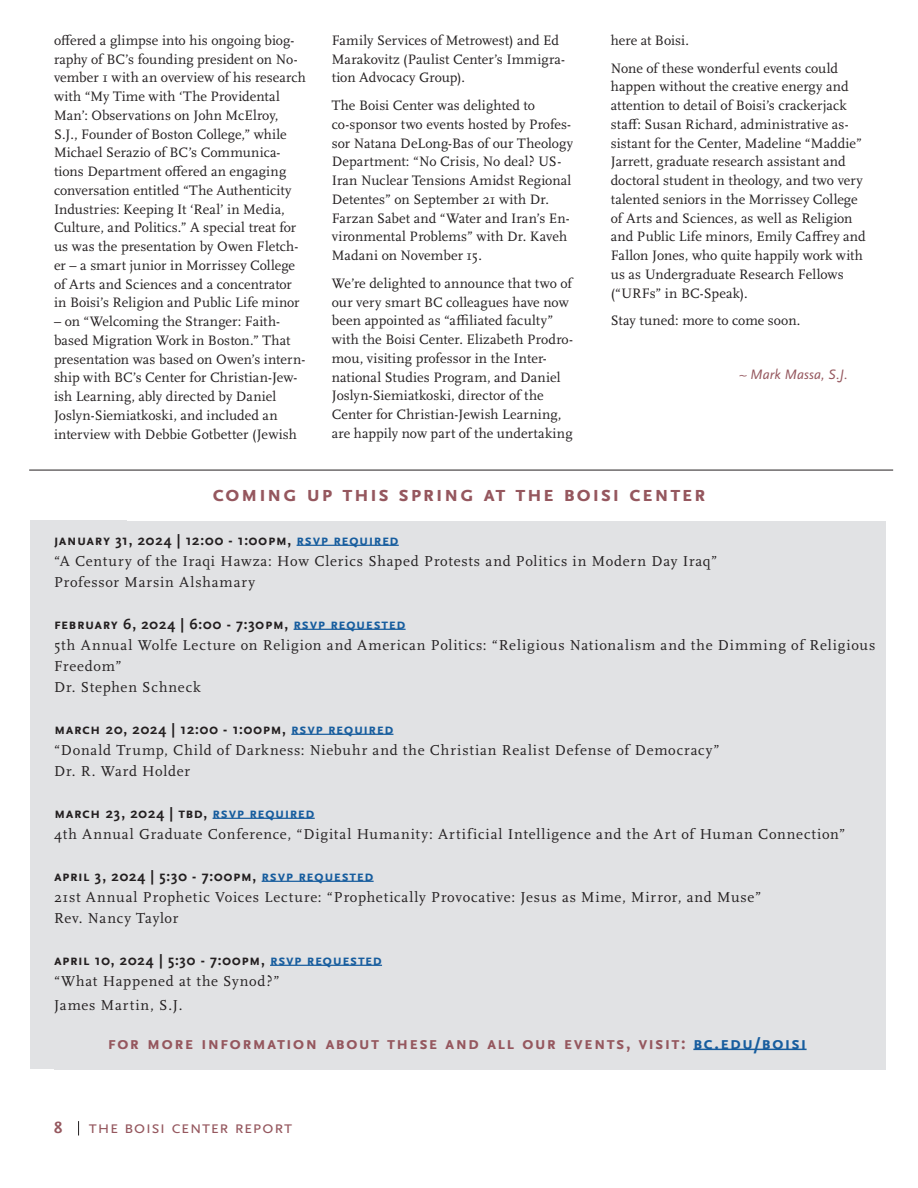
<style>
.page{position:relative;width:918px;height:1188px;background:#fff}
.page>*{position:absolute;margin:0;border:0;box-sizing:border-box;transform-origin:0 0}
.t1{font:700 22.5px "Scala Sans OT";letter-spacing:.055em;color:#95575e}
.t2{font:700 18px "Scala Sans OT";letter-spacing:.06em;color:#95575e}
.t3{font:18px "Scala Sans OT";letter-spacing:.015em;color:#95575e}
.t4{font:700 16.5px "Scala Sans OT";color:#95575e}
.t5{font:15px "Scala OT";letter-spacing:.06em;color:#231f20}
.t6{font:700 15px "Scala Sans OT";letter-spacing:.035em;color:#231f20}
.t7{font:15px "Scala OT";letter-spacing:.035em;color:#231f20}
.t8{font:15px "Scala OT";letter-spacing:.04em;color:#231f20}
.t9{font:14.25px/18.8px "Scala OT";letter-spacing:.005em;color:#231f20}
.t10{font:italic 14.25px "Scala Sans Pro";letter-spacing:.005em;color:#95575e}
.s1{color:#175d9e}
</style>
<div class="page">
<svg style="left:78px;top:1121px;width:1px;height:15px"></svg>
<div style="left:31px;top:521px;width:96px;height:548px;background:#e1e2e4"></div>
<div style="left:54px;top:521px;width:832px;height:549px;background:#e1e2e4"></div>
<hr style="left:297px;top:545px;width:102px;height:1px;background:#175d9e">
<hr style="left:294px;top:629px;width:112px;height:1px;background:#175d9e">
<hr style="left:291px;top:734px;width:102px;height:1px;background:#175d9e">
<hr style="left:213px;top:818px;width:102px;height:1px;background:#175d9e">
<hr style="left:262px;top:881px;width:112px;height:1px;background:#175d9e">
<hr style="left:270px;top:965px;width:112px;height:1px;background:#175d9e">
<hr style="left:29px;top:470px;width:864px;height:1px;background:#231f20">
<hr style="left:693px;top:1049px;width:114px;height:1px;background:#175d9e">
<p class="t9" style="left:54px;top:31px;width:254px">offered a glimpse into his ongoing biog&shy;raphy of BC’s founding president on No&shy;vember 1 with an overview of his research with “My Time with ‘The Providental Man’: Observations on John McElroy,<br>S.J., Founder of Boston College,” while Michael Serazio of BC’s Communica&shy;tions Department offered an engaging conversation entitled “The Authenticity Industries: Keeping It ‘Real’ in Media, Culture, and Politics.” A special treat for us was the presentation by Owen Fletch&shy;er – a smart junior in Morrissey College of Arts and Sciences and a concentrator in Boisi’s Religion and Public Life minor</p>
<p class="t9" style="left:54px;top:313px;width:253px">– on “Welcoming the Stranger: Faith&shy;based Migration Work in Boston.” That presentation was based on Owen’s intern&shy;ship with BC’s Center for Christian-Jew&shy;ish Learning, ably directed by Daniel Joslyn-Siemiatkoski, and included an interview with Debbie Gotbetter (Jewish</p>
<p class="t9" style="left:332px;top:31px;width:235px">Family Services of Metrowest) and Ed<br>Marakovitz (Paulist Center’s Immigra&shy;tion Advocacy Group).</p>
<p class="t9" style="left:332px;top:97px;width:243px">The Boisi Center was delighted to co-sponsor two events hosted by Profes&shy;sor Natana DeLong-Bas of our Theology Department: “No Crisis, No deal? US-Iran Nuclear Tensions Amidst Regional Detentes” on September 21 with Dr.<br>Farzan Sabet and “Water and Iran’s En&shy;vironmental Problems” with Dr. Kaveh Madani on November 15.</p>
<p class="t9" style="left:332px;top:274px;width:243px">We’re delighted to announce that two of our very smart BC colleagues have now been appointed as “affiliated faculty” with the Boisi Center. Elizabeth Prodro&shy;mou, visiting professor in the Inter&shy;national Studies Program, and Daniel Joslyn-Siemiatkoski, director of the Center for Christian-Jewish Learning, are happily now part of the undertaking</p>
<p class="t9" style="left:611px;top:31px;width:80px">here at Boisi.</p>
<p class="t9" style="left:611px;top:59px;width:256px">None of these wonderful events could happen without the creative energy and attention to detail of Boisi’s crackerjack staff: Susan Richard, administrative as&shy;sistant for the Center, Madeline “Maddie” Jarrett, graduate research assistant and doctoral student in theology, and two very talented seniors in the Morrissey College of Arts and Sciences, as well as Religion and Public Life minors, Emily Caffrey and Fallon Jones, who quite happily work with us as Undergraduate Research Fellows (“URFs” in BC-Speak).</p>
<p class="t9" style="left:611px;top:312px;width:191px">Stay tuned: more to come soon.</p>
<p class="t10" style="left:739px;top:367px;width:110px">~ Mark Massa, S.J.</p>
<p class="t1" style="left:212px;top:481px;width:495px">coming up this spring at the boisi center</p>
<p class="t6" style="left:54px;top:531px;width:346px">january 31, 2024 | 12:00 - 1:00pm, <span class="s1">rsvp required</span></p>
<p class="t5" style="left:54px;top:553px;width:665px">“A Century of the Iraqi Hawza: How Clerics Shaped Protests and Politics in Modern Day Iraq”</p>
<p class="t5" style="left:54px;top:574px;width:203px">Professor Marsin Alshamary</p>
<p class="t6" style="left:54px;top:615px;width:353px">february 6, 2024 | 6:00 - 7:30pm, <span class="s1">rsvp requested</span></p>
<p class="t5" style="left:54px;top:637px;width:823px">5th Annual Wolfe Lecture on Religion and American Politics: “Religious Nationalism and the Dimming of Religious</p>
<p class="t5" style="left:54px;top:658px;width:69px">Freedom”</p>
<p class="t5" style="left:54px;top:679px;width:148px">Dr. Stephen Schneck</p>
<p class="t6" style="left:54px;top:720px;width:341px">march 20, 2024 | 12:00 - 1:00pm, <span class="s1">rsvp required</span></p>
<p class="t5" style="left:54px;top:742px;width:667px">“Donald Trump, Child of Darkness: Niebuhr and the Christian Realist Defense of Democracy”</p>
<p class="t5" style="left:54px;top:763px;width:138px">Dr. R. Ward Holder</p>
<p class="t6" style="left:54px;top:804px;width:262px">march 23, 2024 | tbd, <span class="s1">rsvp required</span></p>
<p class="t5" style="left:54px;top:826px;width:793px">4th Annual Graduate Conference, “Digital Humanity: Artificial Intelligence and the Art of Human Connection”</p>
<p class="t6" style="left:54px;top:867px;width:321px">april 3, 2024 | 5:30 - 7:00pm, <span class="s1">rsvp requested</span></p>
<p class="t5" style="left:54px;top:889px;width:709px">21st Annual Prophetic Voices Lecture: “Prophetically Provocative: Jesus as Mime, Mirror, and Muse”</p>
<p class="t8" style="left:54px;top:910px;width:126px">Rev. Nancy Taylor</p>
<p class="t6" style="left:54px;top:951px;width:330px">april 10, 2024 | 5:30 - 7:00pm, <span class="s1">rsvp requested</span></p>
<p class="t7" style="left:54px;top:973px;width:227px">“What Happened at the Synod?”</p>
<p class="t5" style="left:54px;top:997px;width:130px">James Martin, S.J.</p>
<p class="t2" style="left:108px;top:1033px;width:700px">for more information about these and all our events, visit: <span class="s1">bc.edu/boisi</span></p>
<p class="t4" style="left:54px;top:1119px;width:10px">8</p>
<p class="t3" style="left:89px;top:1118px;width:205px">the boisi center report</p>
</div>
